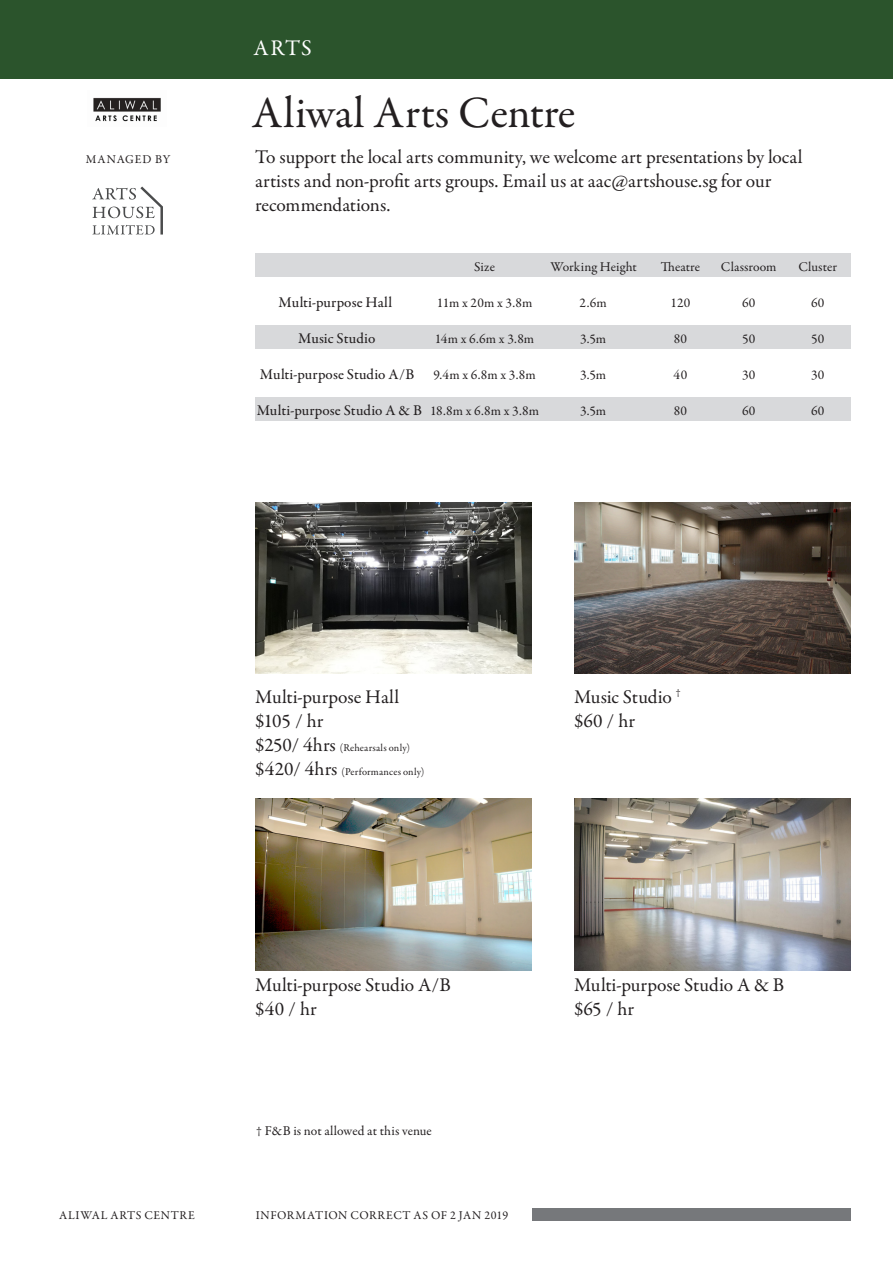
<style>
.page{position:relative;width:893px;height:1263px;background:#fff}
.page>*{position:absolute;margin:0;border:0;box-sizing:border-box;transform-origin:0 0}
.t1{font:45px "Garamond Premr Pro";letter-spacing:-.005em;color:#231f20}
.t2{font:22.5px "Garamond Premr Pro";color:#fff}
.t3{font:19.5px/24px "Garamond Premr Pro";letter-spacing:-.005em;color:#231f20}
.t4{font:500 15px "Garamond Premr Pro";letter-spacing:.005em;color:#231f20}
.t5{font:13.5px "Garamond Premr Pro";letter-spacing:.005em;color:#231f20}
.t6{font:12px "Garamond Premr Pro";letter-spacing:.035em;color:#231f20}
.t7{font:12px "Garamond Premr Pro";letter-spacing:.055em;color:#231f20}
.t8{font:10.5px "Garamond Premr Pro";letter-spacing:.015em;color:#231f20}
.s1{font-size:19.5px}
</style>
<div class="page">
<div style="left:255px;top:325px;width:596px;height:24px;background:#d8d9db"></div>
<div style="left:255px;top:397px;width:596px;height:23px;background:#d8d9db"></div>
<div style="left:255px;top:253px;width:596px;height:23px;background:#d8d9db"></div>
<div style="left:531px;top:1208px;width:319px;height:12px;background:#76787b"></div>
<div style="left:0;top:0;width:893px;height:79px;background:#2b542c"></div>
<svg style="left:92px;top:187px;width:71px;height:48px"></svg>
<img style="left:93px;top:97px;width:68px;height:25px">
<img style="left:255px;top:502px;width:276px;height:172px">
<img style="left:574px;top:799px;width:276px;height:171px">
<img style="left:255px;top:799px;width:276px;height:171px">
<img style="left:574px;top:502px;width:276px;height:172px">
<p class="t2" style="left:253px;top:34px;width:60px">ARTS</p>
<p class="t7" style="left:86px;top:152px;width:86px">MANAGED BY</p>
<p class="t1" style="left:252px;top:85px;width:325px">Aliwal Arts Centre</p>
<p class="t3" style="left:255px;top:145px;width:549px">To support the local arts community, we welcome art presentations by local artists and non-profit arts groups. Email us at aac@artshouse.sg for our recommendations.</p>
<p class="t4" style="left:279px;top:293px;width:115px">Multi-purpose Hall</p>
<p class="t4" style="left:298px;top:329px;width:79px">Music Studio</p>
<p class="t5" style="left:474px;top:258px;width:22px">Size</p>
<p class="t5" style="left:721px;top:258px;width:57px">Classroom</p>
<p class="t5" style="left:798px;top:258px;width:40px">Cluster</p>
<p class="t5" style="left:550px;top:258px;width:88px">Working Height</p>
<p class="t5" style="left:661px;top:258px;width:41px">Theatre</p>
<p class="t5" style="left:437px;top:294px;width:97px">11m x 20m x 3.8m</p>
<p class="t5" style="left:435px;top:330px;width:101px">14m x 6.6m x 3.8m</p>
<p class="t5" style="left:579px;top:294px;width:29px">2.6m</p>
<p class="t5" style="left:580px;top:330px;width:28px">3.5m</p>
<p class="t5" style="left:670px;top:294px;width:21px">120</p>
<p class="t5" style="left:674px;top:330px;width:15px">80</p>
<p class="t5" style="left:742px;top:294px;width:15px">60</p>
<p class="t5" style="left:742px;top:330px;width:15px">50</p>
<p class="t5" style="left:811px;top:294px;width:15px">60</p>
<p class="t5" style="left:811px;top:330px;width:15px">50</p>
<p class="t4" style="left:260px;top:365px;width:156px">Multi-purpose Studio A/B</p>
<p class="t5" style="left:580px;top:366px;width:28px">3.5m</p>
<p class="t4" style="left:257px;top:401px;width:167px">Multi-purpose Studio A &amp; B</p>
<p class="t5" style="left:433px;top:366px;width:104px">9.4m x 6.8m x 3.8m</p>
<p class="t5" style="left:430px;top:402px;width:110px">18.8m x 6.8m x 3.8m</p>
<p class="t5" style="left:580px;top:402px;width:28px">3.5m</p>
<p class="t5" style="left:674px;top:366px;width:15px">40</p>
<p class="t5" style="left:674px;top:402px;width:15px">80</p>
<p class="t5" style="left:742px;top:366px;width:15px">30</p>
<p class="t5" style="left:742px;top:402px;width:15px">60</p>
<p class="t5" style="left:811px;top:366px;width:15px">30</p>
<p class="t5" style="left:811px;top:402px;width:15px">60</p>
<p class="t3" style="left:255px;top:685px;width:146px">Multi-purpose Hall</p>
<p class="t3" style="left:255px;top:709px;width:70px">$105 / hr</p>
<p class="t8" style="left:255px;top:741px;width:156px"><span class="s1">$250/ 4hrs</span> (Rehearsals only)</p>
<p class="t8" style="left:255px;top:765px;width:171px"><span class="s1">$420/ 4hrs</span> (Performances only)</p>
<p class="t3" style="left:255px;top:973px;width:197px">Multi-purpose Studio A/B</p>
<p class="t3" style="left:255px;top:997px;width:63px">$40 / hr</p>
<p class="t5" style="left:256px;top:1122px;width:177px">† F&amp;B is not allowed at this venue</p>
<p class="t3" style="left:574px;top:685px;width:108px">Music Studio <sup>†</sup></p>
<p class="t3" style="left:574px;top:709px;width:63px">$60 / hr</p>
<p class="t3" style="left:574px;top:973px;width:212px">Multi-purpose Studio A &amp; B</p>
<p class="t3" style="left:574px;top:997px;width:62px">$65 / hr</p>
<p class="t7" style="left:59px;top:1208px;width:137px">ALIWAL ARTS CENTRE</p>
<p class="t6" style="left:256px;top:1208px;width:254px">INFORMATION CORRECT AS OF 2 JAN 2019</p>
</div>
